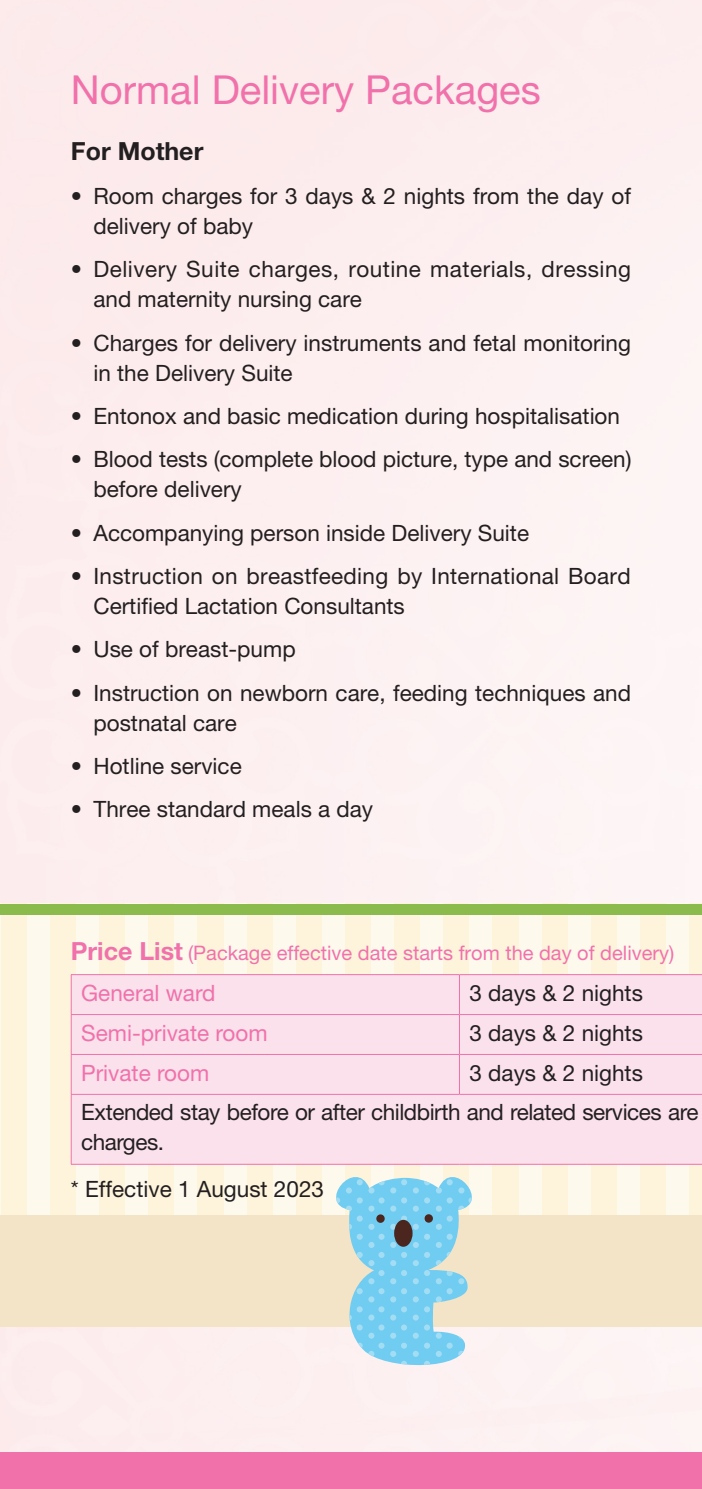
<style>
.page{position:relative;width:702px;height:1489px;background:#fff}
.page>*{position:absolute;margin:0;border:0;box-sizing:border-box;transform-origin:0 0}
.eng_-_body_-_subtitle{font:40px "Helvetica Neue LT Std";color:#f171ab}
.eng_-_body_-_S_H_before_text{font:700 25px "Helvetica Neue LT Std";color:#231f20}
.eng_-_body_-_text{font:22.5px/30px "Helvetica Neue LT Std";color:#231f20}
.eng_-_body_-_text-2{font:22.5px/30px "Helvetica Neue LT Std";letter-spacing:.02em;color:#231f20}
.eng_-_body_-_text-3{font:22.5px/30px "Helvetica Neue LT Std";letter-spacing:-.02em;color:#231f20}
.eng_-_body_-_text__bullet_2{font:22.5px "Helvetica Neue LT Std";color:#231f20}
.eng_-_body_-_text-4{font:22.5px "Helvetica Neue LT Std";color:#f171ab}
.eng_-_cover_-_title__first_line{font:22.5px "Helvetica Neue LT Std";color:#231f20}
.eng_-_body_-_S_H_before_text-2{font:20px "Helvetica Neue LT Std";color:#f171ab}
.s1{font-weight:700;font-size:25px}
</style>
<div class="page">
<div style="left:0;top:903px;width:702px;height:423px;background:#f4e4c7"></div>
<div style="left:0;top:903px;width:702px;height:311px;background:#fef4db"></div>
<hr style="left:0;top:903px;width:1px;height:311px;background:#fef9ed">
<div style="left:27px;top:903px;width:23px;height:311px;background:#fef9ed"></div>
<div style="left:76px;top:903px;width:23px;height:311px;background:#fef9ed"></div>
<div style="left:125px;top:903px;width:23px;height:311px;background:#fef9ed"></div>
<div style="left:175px;top:903px;width:22px;height:311px;background:#fef9ed"></div>
<div style="left:224px;top:903px;width:22px;height:311px;background:#fef9ed"></div>
<div style="left:273px;top:903px;width:22px;height:311px;background:#fef9ed"></div>
<div style="left:322px;top:903px;width:22px;height:311px;background:#fef9ed"></div>
<div style="left:371px;top:903px;width:23px;height:311px;background:#fef9ed"></div>
<div style="left:420px;top:903px;width:23px;height:311px;background:#fef9ed"></div>
<div style="left:469px;top:903px;width:23px;height:311px;background:#fef9ed"></div>
<div style="left:519px;top:903px;width:22px;height:311px;background:#fef9ed"></div>
<div style="left:568px;top:903px;width:22px;height:311px;background:#fef9ed"></div>
<div style="left:617px;top:903px;width:22px;height:311px;background:#fef9ed"></div>
<div style="left:666px;top:903px;width:22px;height:311px;background:#fef9ed"></div>
<div style="left:0;top:903px;width:702px;height:11px;background:#8abb4c"></div>
<div style="left:0;top:1451px;width:702px;height:37px;background:#f171ab"></div>
<div style="left:72px;top:975px;width:630px;height:188px;background:#fbe1ec"></div>
<hr style="left:71px;top:974px;width:388px;height:1px;background:#f171ab">
<hr style="left:71px;top:974px;width:1px;height:40px;background:#f171ab">
<hr style="left:459px;top:974px;width:243px;height:1px;background:#f171ab">
<hr style="left:459px;top:974px;width:1px;height:40px;background:#f171ab">
<hr style="left:71px;top:1014px;width:388px;height:1px;background:#f171ab">
<hr style="left:71px;top:1014px;width:1px;height:40px;background:#f171ab">
<hr style="left:459px;top:1014px;width:243px;height:1px;background:#f171ab">
<hr style="left:459px;top:1014px;width:1px;height:40px;background:#f171ab">
<hr style="left:71px;top:1053px;width:388px;height:1px;background:#f171ab">
<hr style="left:71px;top:1054px;width:1px;height:39px;background:#f171ab">
<hr style="left:459px;top:1053px;width:243px;height:1px;background:#f171ab">
<hr style="left:459px;top:1054px;width:1px;height:39px;background:#f171ab">
<hr style="left:71px;top:1093px;width:388px;height:1px;background:#f171ab">
<hr style="left:71px;top:1094px;width:1px;height:69px;background:#f171ab">
<hr style="left:459px;top:1093px;width:243px;height:1px;background:#f171ab">
<hr style="left:71px;top:1163px;width:388px;height:1px;background:#f171ab">
<hr style="left:459px;top:1163px;width:243px;height:1px;background:#f171ab">
<svg style="left:315px;top:1155px;width:177px;height:216px"></svg>
<div style="left:394px;top:1219px;width:18px;height:27px;background:#4a261e;border-radius:50%"></div>
<div style="left:424px;top:1214px;width:9px;height:8px;background:#4a261e;border-radius:50%"></div>
<div style="left:376px;top:1214px;width:9px;height:8px;background:#4a261e;border-radius:50%"></div>
<p class="eng_-_body_-_subtitle" style="left:71px;top:66px;width:471px">Normal Delivery Packages</p>
<p class="eng_-_body_-_S_H_before_text" style="left:71px;top:136px;width:134px">For Mother</p>
<p class="eng_-_body_-_text" style="left:93px;top:180px;width:539px;text-indent:-22px">• Room charges for 3 days &amp; 2 nights from the day of delivery of baby</p>
<p class="eng_-_body_-_text-2" style="left:93px;top:254px;width:539px;text-indent:-22px">• Delivery Suite charges, routine materials, dressing and maternity nursing care</p>
<p class="eng_-_body_-_text" style="left:93px;top:327px;width:539px;text-indent:-22px">• Charges for delivery instruments and fetal monitoring in the Delivery Suite</p>
<p class="eng_-_body_-_text" style="left:71px;top:400px;width:550px">• Entonox and basic medication during hospitalisation</p>
<p class="eng_-_body_-_text" style="left:93px;top:444px;width:539px;text-indent:-22px">• Blood tests (complete blood picture, type and screen) before delivery</p>
<p class="eng_-_body_-_text" style="left:71px;top:517px;width:459px">• Accompanying person inside Delivery Suite</p>
<p class="eng_-_body_-_text" style="left:93px;top:560px;width:539px;text-indent:-22px">• Instruction on breastfeeding by International Board<br>Certified Lactation Consultants</p>
<p class="eng_-_body_-_text" style="left:71px;top:634px;width:226px">• Use of breast-pump</p>
<p class="eng_-_body_-_text" style="left:93px;top:677px;width:539px;text-indent:-22px">• Instruction on newborn care, feeding techniques and postnatal care</p>
<p class="eng_-_body_-_text" style="left:71px;top:750px;width:172px">• Hotline service</p>
<p class="eng_-_body_-_text" style="left:71px;top:794px;width:304px">• Three standard meals a day</p>
<p class="eng_-_body_-_S_H_before_text-2" style="left:71px;top:940px;width:605px"><span class="s1">Price List</span> (Package effective date starts from the day of delivery)</p>
<p class="eng_-_body_-_text-4" style="left:81px;top:979px;width:136px">General ward</p>
<p class="eng_-_body_-_text__bullet_2" style="left:469px;top:979px;width:175px">3 days &amp; 2 nights</p>
<p class="eng_-_body_-_text-4" style="left:81px;top:1019px;width:188px">Semi-private room</p>
<p class="eng_-_body_-_text__bullet_2" style="left:469px;top:1019px;width:175px">3 days &amp; 2 nights</p>
<p class="eng_-_body_-_text-4" style="left:81px;top:1059px;width:129px">Private room</p>
<p class="eng_-_body_-_text__bullet_2" style="left:469px;top:1059px;width:175px">3 days &amp; 2 nights</p>
<p class="eng_-_body_-_text-3" style="left:81px;top:1097px;width:618px">Extended stay before or after childbirth and related services are charges.</p>
<p class="eng_-_cover_-_title__first_line" style="left:71px;top:1175px;width:254px">* Effective 1 August 2023</p>
</div>
